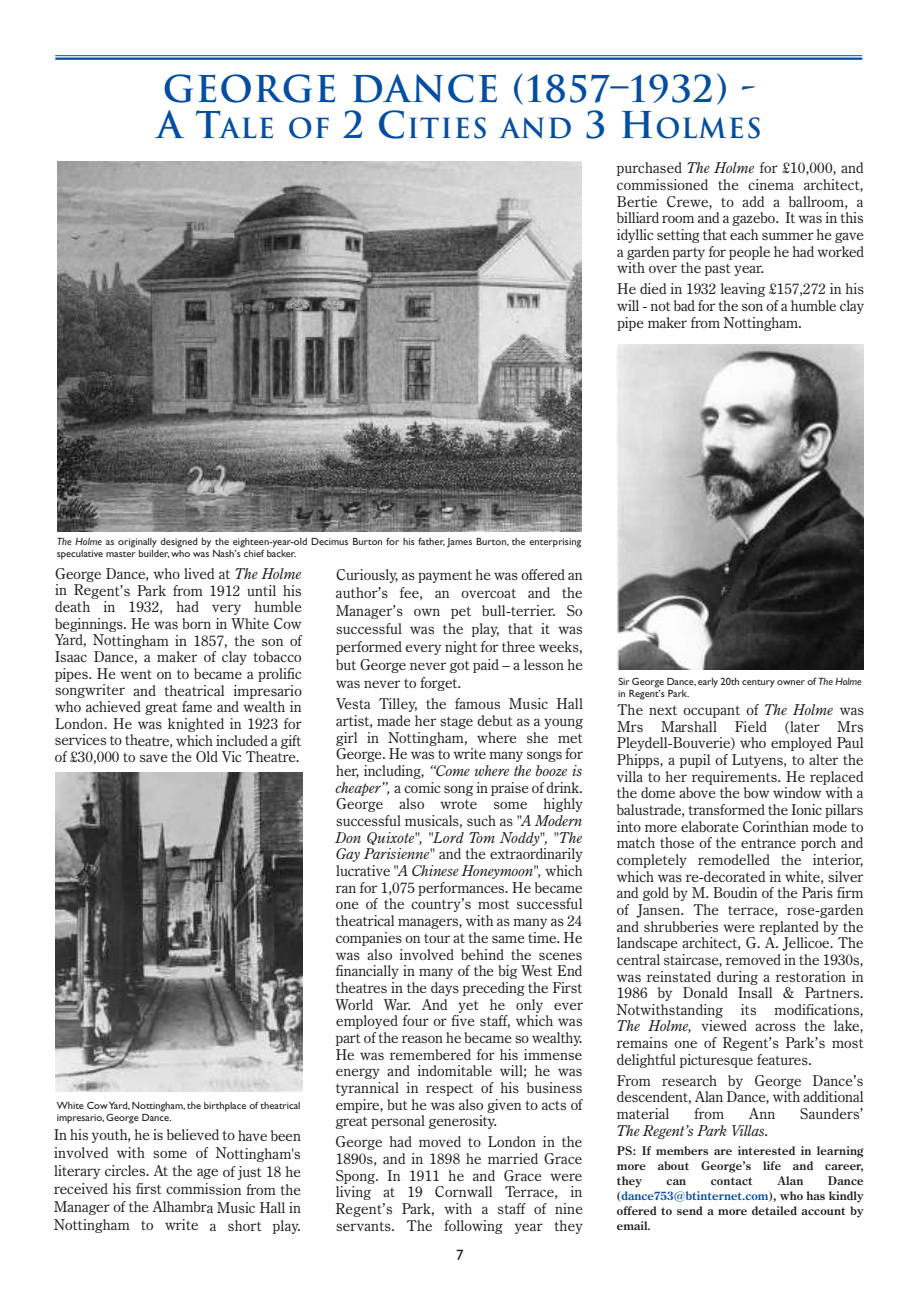
<style>
.page{position:relative;width:919px;height:1289px;background:#fff}
.page>*{position:absolute;margin:0;border:0;box-sizing:border-box;transform-origin:0 0}
.t1{font:700 36px "Trajan";letter-spacing:.03em;color:#044ea2}
.t2{font:700 27px "Trajan";letter-spacing:.04em;color:#044ea2}
.t3{font:15px/16.6px "Century Oldstyle BT";color:#221f1f;text-align:justify}
.t4{font:italic 15px "Century Oldstyle BT";color:#221f1f}
.t5{font:15px "Gill Sans";color:#221f1f}
.t6{font:700 12px/15px "Century Oldstyle BT";letter-spacing:.01em;color:#221f1f;text-align:justify}
.t7{font:10.5px/12px "Gill Sans";color:#221f1f}
.s1{font-size:36px}
.s2{font-style:italic}
.s3{color:#044ea2}
</style>
<div class="page">
<img style="left:58px;top:162px;width:523px;height:369px">
<hr style="left:55px;top:55px;width:807px;height:1px;background:#044ea2">
<hr style="left:55px;top:58px;width:807px;height:2px;background:#044ea2">
<img style="left:55px;top:772px;width:247px;height:319px">
<img style="left:617px;top:344px;width:246px;height:326px">
<h1 class="t1" style="left:163px;top:72px;width:595px">GEORGE DANCE (1857–1932) -</h1>
<h2 class="t2" style="left:157px;top:116px;width:606px"><span class="s1">A T</span>ALE OF <span class="s1">2 C</span>ITIES AND <span class="s1">3 H</span>OLMES</h2>
<p class="t3" style="left:617px;top:161px;width:249px">purchased <span class="s2">The Holme</span> for £10,000, and commissioned the cinema architect, Bertie Crewe, to add a ballroom, a billiard room and a gazebo. It was in this idyllic setting that each summer he gave a garden party for people he had worked with over the past year.</p>
<p class="t3" style="left:617px;top:282px;width:248px">He died in 1932 leaving £157,272 in his will - not bad for the son of a humble clay pipe maker from Nottingham.</p>
<p class="t7" style="left:57px;top:537px;width:526px"><span class="s2">The Holme</span> as originally designed by the eighteen-year-old Decimus Burton for his father, James Burton, the enterprising speculative master builder, who was Nash’s chief backer.</p>
<p class="t3" style="left:55px;top:567px;width:248px">George Dance, who lived at <span class="s2">The Holme </span>in Regent’s Park from 1912 until his death in 1932, had very humble beginnings. He was born in White Cow Yard, Nottingham in 1857, the son of Isaac Dance, a maker of clay tobacco pipes. He went on to became a prolific songwriter and theatrical impresario who achieved great fame and wealth in London. He was knighted in 1923 for services to theatre, which included a gift of £30,000 to save the Old Vic Theatre.</p>
<p class="t7" style="left:57px;top:1100px;width:245px">White Cow Yard, Nottingham, the birthplace of theatrical impresario, George Dance.</p>
<p class="t3" style="left:54px;top:1127px;width:248px;line-height:18px">In his youth, he is believed to have been involved with some of Nottingham's literary circles. At the age of just 18 he received his first commission from the Manager of the Alhambra Music Hall in Nottingham to write a short play.</p>
<p class="t3" style="left:336px;top:567px;width:248px;line-height:18px">Curiously, as payment he was offered an author’s fee, an overcoat and the Manager’s own pet bull-terrier. So successful was the play, that it was performed every night for three weeks, but George never got paid – a lesson he was never to forget.</p>
<p class="t3" style="left:335px;top:697px;width:249px">Vesta Tilley, the famous Music Hall artist, made her stage debut as a young girl in Nottingham, where she met George. He was to write many songs for her, including, <span class="s2">“Come where the booze is cheaper”,</span> a comic song in praise of drink.<br>George also wrote some highly successful musicals, such as <span class="s2">"A Modern Don Quixote", "Lord Tom Noddy", "The Gay Parisienne"</span> and the extraordinarily lucrative <span class="s2">"A Chinese Honeymoon",</span> which ran for 1,075 performances. He became one of the country’s most successful theatrical managers, with as many as 24 companies on tour at the same time. He was also involved behind the scenes financially in many of the big West End theatres in the days preceding the First World War. And yet he only ever employed four or five staff, which was part of the reason he became so wealthy.<br>He was remembered for his immense energy and indomitable will; he was tyrannical in respect of his business empire, but he was also given to acts of great personal generosity.</p>
<p class="t3" style="left:335px;top:1135px;width:249px">George had moved to London in the 1890s, and in 1898 he married Grace Spong. In 1911 he and Grace were living at 19 Cornwall Terrace, in Regent’s Park, with a staff of nine servants. The following year they</p>
<p class="t5" style="left:456px;top:1248px;width:9px">7</p>
<p class="t7" style="left:618px;top:676px;width:245px">Sir George Dance, early 20th century owner of <span class="s2">The Holme </span>in Regent’s Park.</p>
<p class="t3" style="left:616px;top:703px;width:249px">The next occupant of <span class="s2">The Holme</span> was Mrs Marshall Field (later Mrs Pleydell-Bouverie) who employed Paul Phipps, a pupil of Lutyens, to alter the villa to her requirements. He replaced the dome above the bow window with a balustrade, transformed the Ionic pillars into more elaborate Corinthian mode to match those of the entrance porch and completely remodelled the interior, which was re-decorated in white, silver and gold by M. Boudin of the Paris firm of Jansen. The terrace, rose-garden and shrubberies were replanted by the landscape architect, G. A. Jellicoe. The central staircase, removed in the 1930s, was reinstated during a restoration in 1986 by Donald Insall &amp; Partners.<br>Notwithstanding its modifications, <span class="s2">The Holme,</span> viewed across the lake, remains one of Regent’s Park’s most delightful picturesque features.</p>
<p class="t3" style="left:616px;top:1073px;width:248px">From research by George Dance’s descendent, Alan Dance, with additional material</p>
<p class="t3" style="left:694px;top:1106px;width:31px">from</p>
<p class="t3" style="left:749px;top:1106px;width:28px">Ann</p>
<p class="t3" style="left:800px;top:1106px;width:65px">Saunders’</p>
<p class="t4" style="left:616px;top:1124px;width:154px">The Regent’s Park Villas.</p>
<p class="t6" style="left:617px;top:1144px;width:248px">PS: If members are interested in learning more about George’s life and career, they</p>
<p class="t6" style="left:666px;top:1174px;width:21px">can</p>
<p class="t6" style="left:710px;top:1174px;width:43px">contact</p>
<p class="t6" style="left:777px;top:1174px;width:28px">Alan</p>
<p class="t6" style="left:617px;top:1174px;width:248px;text-indent:211px">Dance (<span class="s3">dance753@btinternet.com</span>), who has kindly offered to send a more detailed account by email.</p>
</div>
